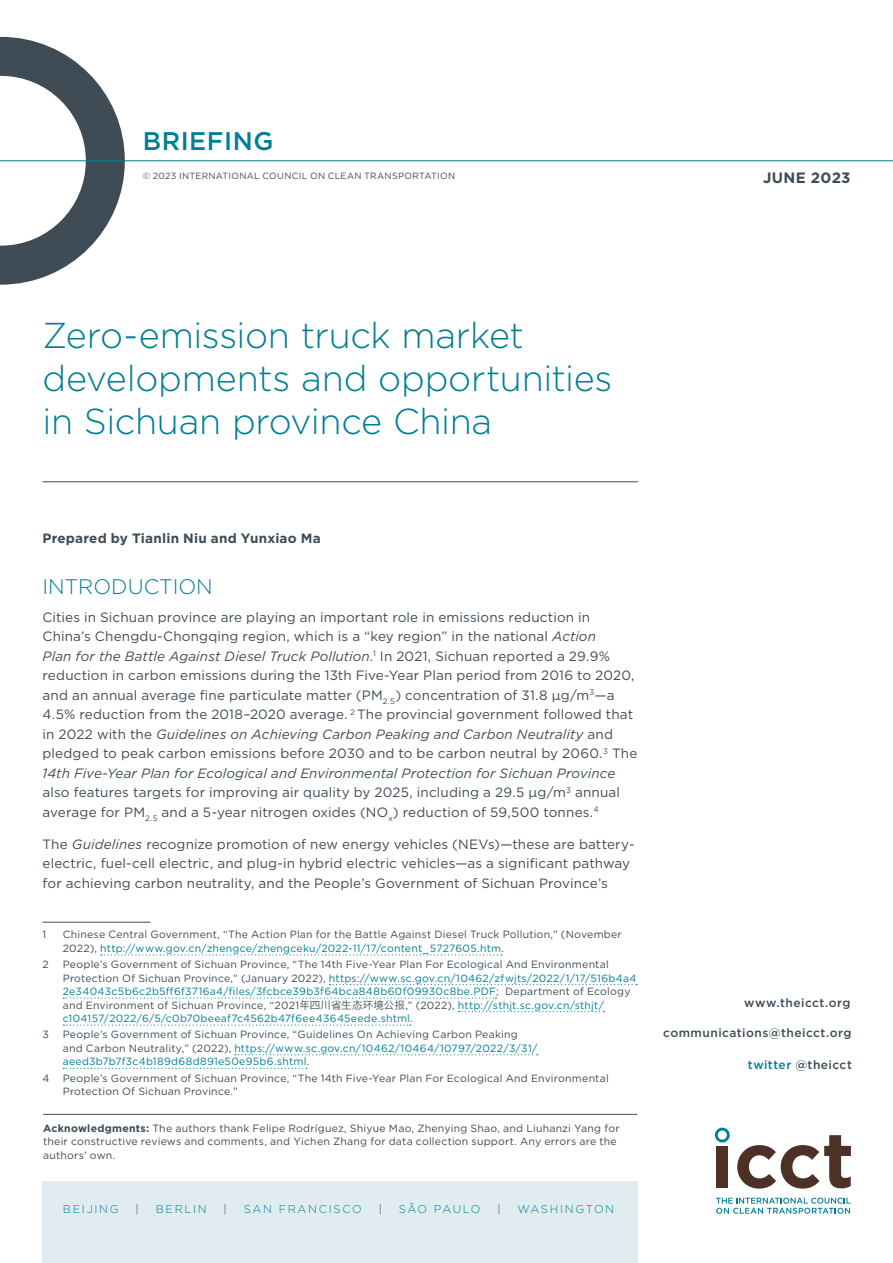
<style>
.page{position:relative;width:893px;height:1263px;background:#fff}
.page>*{position:absolute;margin:0;border:0;box-sizing:border-box;transform-origin:0 0}
.Briefing_Paper_Title{font:300 36px/43.2px "Gotham";letter-spacing:-.01em;color:#007e94}
.t1{font:500 25.5px "Gotham";letter-spacing:.02em;color:#007e94}
.t2{font:300 21px "Gotham";color:#007e94}
.Month_Year{font:700 15px "Gotham";letter-spacing:.02em;color:#3f4b55}
.Body_Copy{font:13.5px/19.5px "Gotham";letter-spacing:.01em;color:#3f4b55}
.Author{font:700 13.5px "Gotham";letter-spacing:.015em;color:#3f4b55}
.t3{font:500 12px "Gotham";letter-spacing:.04em;color:#3f4b55}
.t4{font:300 11.25px "Gotham";letter-spacing:.15em;color:#007e94}
.t5{font:300 11.25px "Gotham";letter-spacing:.115em;color:#007e94}
.t6{font:300 11.25px "Gotham";color:#3f4b55}
.Footnote{font:10.5px/13.5px "Gotham";letter-spacing:.02em;color:#3f4b55}
.Footnote-2{font:10.5px/13.5px "Gotham";letter-spacing:.02em;color:#007e94}
.Acknowledgment{font:10.5px/13.5px "Gotham";letter-spacing:.02em;color:#3f4b55}
.Body_Copy-2{font:9px "Gotham";letter-spacing:.03em;color:#3f4b55}
.s1{font-style:italic}
.s2{color:#007e94}
.s3{color:#3f4b55}
.s4{font-family:"Hiragino Sans GB W3";color:#3f4b55}
.s5{font-weight:700}
</style>
<div class="page">
<hr style="left:43px;top:481px;width:595px;height:1px;background:#3f4b55">
<hr style="left:43px;top:922px;width:108px;height:1px;background:#3f4b55">
<svg style="left:101px;top:954px;width:401px;height:1px"></svg>
<svg style="left:329px;top:984px;width:308px;height:1px"></svg>
<svg style="left:63px;top:997px;width:433px;height:2px"></svg>
<svg style="left:458px;top:1011px;width:146px;height:1px"></svg>
<svg style="left:63px;top:1024px;width:348px;height:2px"></svg>
<svg style="left:235px;top:1054px;width:303px;height:1px"></svg>
<svg style="left:63px;top:1068px;width:244px;height:1px"></svg>
<div style="left:43px;top:1182px;width:595px;height:81px;background:#e1ecf0"></div>
<svg style="left:0;top:37px;width:125px;height:248px"></svg>
<hr style="left:0;top:160px;width:893px;height:1px;background:#007e94">
<svg style="left:716px;top:1197px;width:135px;height:17px"></svg>
<div style="left:716px;top:1146px;width:12px;height:42px;background:#4d3026"></div>
<svg style="left:737px;top:1135px;width:114px;height:53px"></svg>
<svg style="left:715px;top:1128px;width:15px;height:14px"></svg>
<hr style="left:43px;top:1114px;width:594px;height:1px;background:#3f4b55">
<p class="t1" style="left:143px;top:124px;width:132px">BRIEFING</p>
<p class="Body_Copy-2" style="left:143px;top:170px;width:314px">© 2023 INTERNATIONAL COUNCIL ON CLEAN TRANSPORTATION</p>
<p class="Month_Year" style="left:763px;top:168px;width:89px">JUNE 2023</p>
<p class="Briefing_Paper_Title" style="left:43px;top:312px;width:571px">Zero-emission truck market developments and opportunities in Sichuan province China</p>
<p class="Author" style="left:43px;top:529px;width:280px">Prepared by Tianlin Niu and Yunxiao Ma</p>
<h1 class="t2" style="left:43px;top:573px;width:172px">INTRODUCTION</h1>
<p class="Body_Copy" style="left:43px;top:607px;width:596px">Cities in Sichuan province are playing an important role in emissions reduction in China’s Chengdu-Chongqing region, which is a “key region” in the national <span class="s1">Action<br>Plan for the Battle Against Diesel Truck Pollution</span>.<sup>1</sup> In 2021, Sichuan reported a 29.9% reduction in carbon emissions during the 13th Five-Year Plan period from 2016 to 2020, and an annual average fine particulate matter (PM<sub>2.5</sub>) concentration of 31.8 μg/m<sup>3</sup>—a 4.5% reduction from the 2018–2020 average. <sup>2</sup> The provincial government followed that in 2022 with the <span class="s1">Guidelines on Achieving Carbon Peaking and Carbon Neutrality</span> and pledged to peak carbon emissions before 2030 and to be carbon neutral by 2060.<sup>3</sup> The <span class="s1">14th Five-Year Plan for Ecological and Environmental Protection for Sichuan Province </span>also features targets for improving air quality by 2025, including a 29.5 μg/m<sup>3</sup> annual average for PM<sub>2.5</sub> and a 5-year nitrogen oxides (NO<sub>x</sub>) reduction of 59,500 tonnes.<sup>4</sup></p>
<p class="Body_Copy" style="left:43px;top:834px;width:593px">The <span class="s1">Guidelines</span> recognize promotion of new energy vehicles (NEVs)—these are battery&shy;electric, fuel-cell electric, and plug-in hybrid electric vehicles—as a significant pathway for achieving carbon neutrality, and the People’s Government of Sichuan Province’s</p>
<p class="Footnote" style="left:43px;top:928px;width:5px">1</p>
<p class="Footnote" style="left:63px;top:928px;width:561px">Chinese Central Government, “The Action Plan for the Battle Against Diesel Truck Pollution,” (November<br>2022), <span class="s2">http://www.gov.cn/zhengce/zhengceku/2022-11/17/content_5727605.htm</span>.</p>
<p class="Footnote" style="left:43px;top:957px;width:8px">2</p>
<p class="Footnote-2" style="left:63px;top:957px;width:575px"><span class="s3">People’s Government of Sichuan Province, “The 14th Five-Year Plan For Ecological And Environmental Protection Of Sichuan Province,” (January 2022),</span> https://www.sc.gov.cn/10462/zfwjts/2022/1/17/516b4a4<br>2e34043c5b6c2b5ff6f3716a4/files/3fcbce39b3f64bca848b60f09930c8be.PDF<span class="s3">; Department of Ecology and Environment of Sichuan Province, “2021</span><span class="s4">年四川省生态环境公报</span><span class="s3">,” (2022),</span> http://sthjt.sc.gov.cn/sthjt/ c104157/2022/6/5/c0b70beeaf7c4562b47f6ee43645eede.shtml<span class="s3">.</span></p>
<p class="Footnote" style="left:43px;top:1027px;width:8px">3</p>
<p class="Footnote" style="left:63px;top:1027px;width:476px">People’s Government of Sichuan Province, “Guidelines On Achieving Carbon Peaking and Carbon Neutrality,” (2022), <span class="s2">https://www.sc.gov.cn/10462/10464/10797/2022/3/31/ aeed3b7b7f3c4b189d68d891e50e95b6.shtml</span>.</p>
<p class="Footnote" style="left:43px;top:1071px;width:9px">4</p>
<p class="Footnote" style="left:63px;top:1071px;width:548px">People’s Government of Sichuan Province, “The 14th Five-Year Plan For Ecological And Environmental<br>Protection Of Sichuan Province.”</p>
<p class="Acknowledgment" style="left:43px;top:1121px;width:578px"><span class="s5">Acknowledgments:</span> The authors thank Felipe Rodríguez, Shiyue Mao, Zhenying Shao, and Liuhanzi Yang for their constructive reviews and comments, and Yichen Zhang for data collection support. Any errors are the authors’ own.</p>
<p class="t4" style="left:63px;top:1202px;width:57px">BEIJING</p>
<p class="t6" style="left:136px;top:1202px;width:5px">|</p>
<p class="t4" style="left:156px;top:1202px;width:53px">BERLIN</p>
<p class="t6" style="left:224px;top:1202px;width:5px">|</p>
<p class="t4" style="left:244px;top:1202px;width:120px">SAN FRANCISCO</p>
<p class="t6" style="left:379px;top:1202px;width:5px">|</p>
<p class="t5" style="left:399px;top:1202px;width:83px">SÃO PAULO</p>
<p class="t6" style="left:497px;top:1202px;width:5px">|</p>
<p class="t4" style="left:517px;top:1202px;width:98px">WASHINGTON</p>
<p class="t3" style="left:744px;top:995px;width:108px">www.theicct.org</p>
<p class="t3" style="left:663px;top:1025px;width:190px">communications@theicct.org</p>
<p class="t3" style="left:748px;top:1057px;width:105px"><span class="s2">twitter</span> @theicct</p>
</div>
